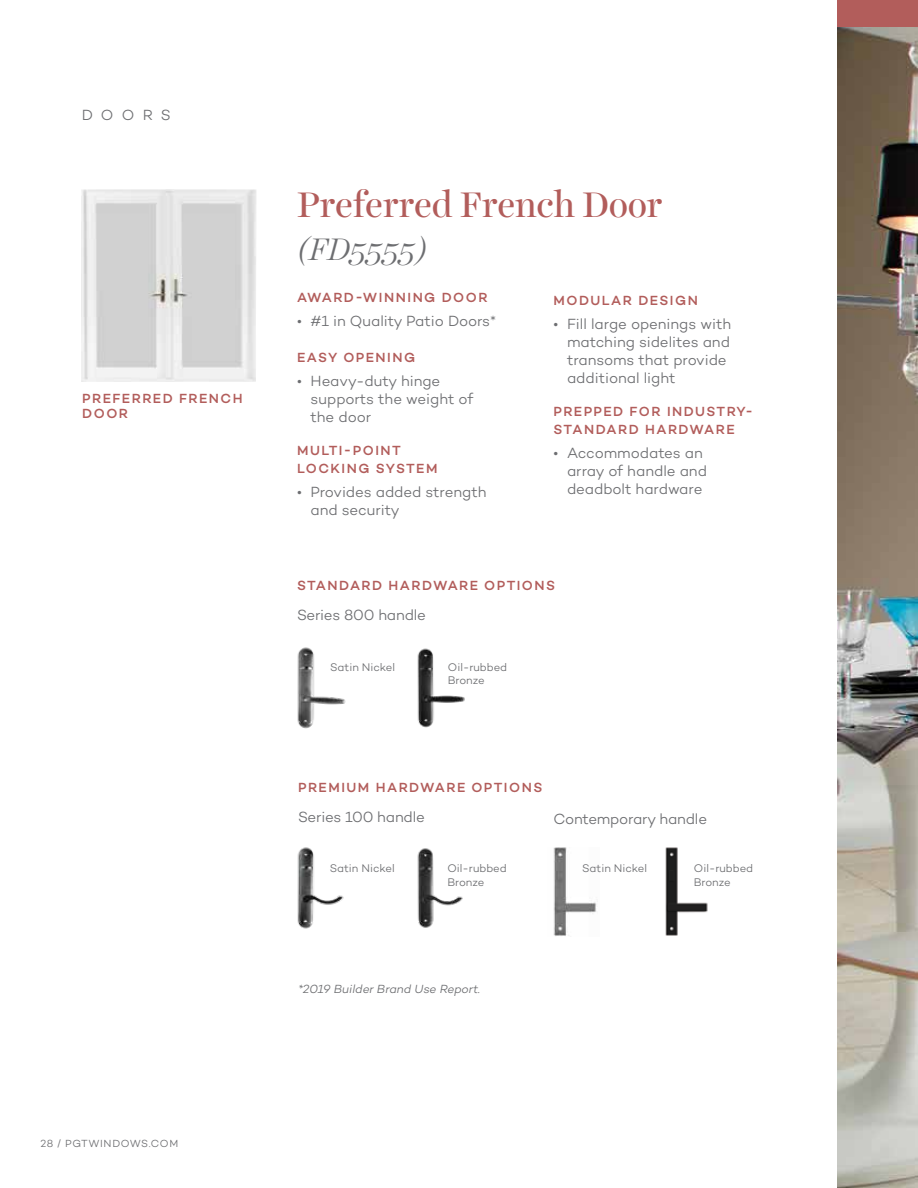
<style>
.page{position:relative;width:918px;height:1188px;background:#fff}
.page>*{position:absolute;margin:0;border:0;box-sizing:border-box;transform-origin:0 0}
.t1{font:36px "Harriet Display";color:#b25d5b}
.t2{font:italic 300 31.5px "Harriet Display";letter-spacing:-.015em;color:#6d6e71}
.t3{font:300 15px/18px "Campton";letter-spacing:-.005em;color:#6d6e71}
.t4{font:500 13.5px/18px "Campton";letter-spacing:.11em;color:#b25d5b}
.t5{font:italic 300 12px "Campton";letter-spacing:-.01em;color:#6d6e71}
.t6{font:300 11.25px/13.5px "Campton";letter-spacing:-.005em;color:#6d6e71}
.t7{font:300 10.5px "Campton";letter-spacing:.06em;color:#6d6e71}
</style>
<div class="page">
<img style="left:837px;top:27px;width:81px;height:1161px">
<div style="left:837px;top:0;width:81px;height:27px;background:#b25d5b"></div>
<img style="left:81px;top:189px;width:175px;height:193px">
<img style="left:417px;top:848px;width:46px;height:80px">
<img style="left:297px;top:847px;width:47px;height:82px">
<img style="left:417px;top:648px;width:48px;height:80px">
<img style="left:297px;top:647px;width:49px;height:82px">
<img style="left:553px;top:847px;width:45px;height:89px">
<img style="left:665px;top:847px;width:43px;height:89px">
<p class="t3" style="left:81px;top:106px;width:91px">DOORS</p>
<p class="t4" style="left:82px;top:390px;width:162px;line-height:15px">PREFERRED FRENCH<br>DOOR</p>
<h1 class="t1" style="left:297px;top:180px;width:367px">Preferred French Door</h1>
<h2 class="t2" style="left:297px;top:228px;width:132px">(FD5555)</h2>
<p class="t4" style="left:297px;top:289px;width:192px">AWARD-WINNING DOOR</p>
<p class="t3" style="left:297px;top:312px;width:201px">• #1 in Quality Patio Doors*</p>
<p class="t4" style="left:297px;top:348px;width:120px">EASY OPENING</p>
<p class="t3" style="left:310px;top:372px;width:165px;text-indent:-14px">• Heavy-duty hinge supports the weight of the door</p>
<p class="t4" style="left:297px;top:441px;width:142px">MULTI-POINT<br>LOCKING SYSTEM</p>
<p class="t3" style="left:310px;top:482px;width:178px;text-indent:-14px">• Provides added strength and security</p>
<p class="t4" style="left:554px;top:292px;width:146px">MODULAR DESIGN</p>
<p class="t3" style="left:567px;top:315px;width:166px;text-indent:-14px">• Fill large openings with matching sidelites and transoms that provide additional light</p>
<p class="t4" style="left:554px;top:402px;width:201px">PREPPED FOR INDUSTRY-<br>STANDARD HARDWARE</p>
<p class="t3" style="left:567px;top:444px;width:142px;text-indent:-14px">• Accommodates an array of handle and deadbolt hardware</p>
<p class="t4" style="left:297px;top:576px;width:260px">STANDARD HARDWARE OPTIONS</p>
<p class="t3" style="left:297px;top:605px;width:130px">Series 800 handle</p>
<p class="t6" style="left:330px;top:660px;width:66px">Satin Nickel</p>
<p class="t6" style="left:448px;top:660px;width:61px">Oil-rubbed<br>Bronze</p>
<p class="t4" style="left:298px;top:778px;width:246px">PREMIUM HARDWARE OPTIONS</p>
<p class="t3" style="left:298px;top:808px;width:128px">Series 100 handle</p>
<p class="t3" style="left:553px;top:810px;width:155px">Contemporary handle</p>
<p class="t6" style="left:330px;top:862px;width:66px">Satin Nickel</p>
<p class="t6" style="left:448px;top:862px;width:61px">Oil-rubbed<br>Bronze</p>
<p class="t6" style="left:582px;top:862px;width:66px">Satin Nickel</p>
<p class="t6" style="left:694px;top:862px;width:61px">Oil-rubbed<br>Bronze</p>
<p class="t5" style="left:298px;top:981px;width:184px">*2019 Builder Brand Use Report.</p>
<p class="t7" style="left:40px;top:1137px;width:139px">28 / PGTWINDOWS.COM</p>
</div>
